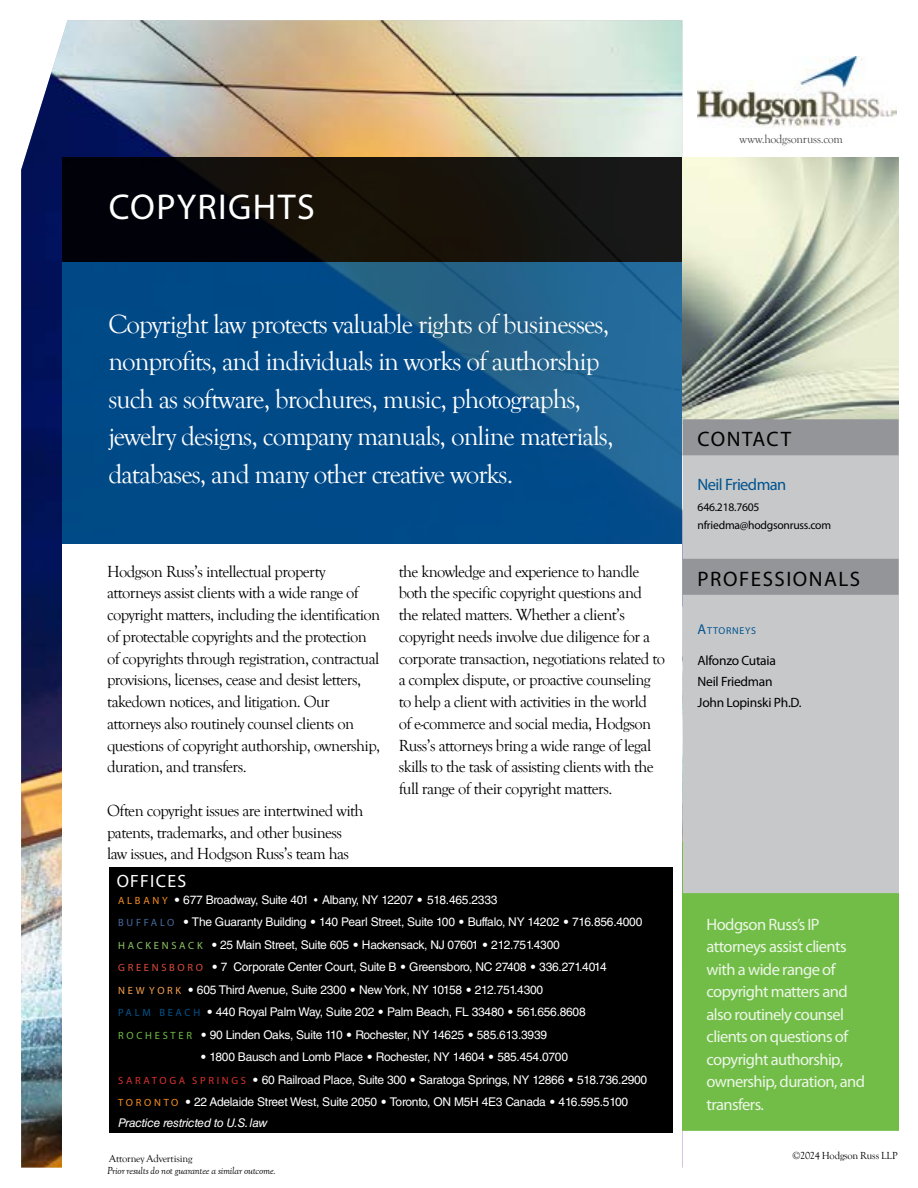
<style>
.page{position:relative;width:918px;height:1188px;background:#fff}
.page>*{position:absolute;margin:0;border:0;box-sizing:border-box;transform-origin:0 0}
.t1{font:36px "Myriad Pro";letter-spacing:.04em;color:#fff}
.t2{font:27px/37.5px "Goudy Old Style T";letter-spacing:-.035em;color:#fff}
.t3{font:21px "Myriad Pro";letter-spacing:.07em;color:#000}
.t4{font:17.85px "Myriad Pro";letter-spacing:.07em;color:#fff}
.t5{font:16.5px/21.8px "Goudy Old Style T";letter-spacing:-.035em;color:#000}
.t6{font:16.5px/22.5px "Myriad Pro";letter-spacing:-.035em;color:#fff}
.t7{font:16.5px "Myriad Pro";letter-spacing:-.035em;color:#00548f}
.t8{font:13.5px/21px "Myriad Pro";letter-spacing:-.02em;color:#000}
.t9{font:12px/22.5px "Helvetica LT Std";letter-spacing:-.02em;color:#fff}
.t10{font:italic 12px "Helvetica LT Std";letter-spacing:-.02em;color:#fff}
.t11{font:12px "Goudy Old Style T";letter-spacing:-.015em;color:#4a4a4d}
.t12{font:11.7px/18px "Myriad Pro";letter-spacing:-.02em;color:#000}
.t13{font:italic 10.5px "Goudy Old Style T";letter-spacing:-.015em;color:#000}
.t14{font:10.5px "Goudy Old Style T";letter-spacing:-.015em;color:#000}
.t15{font:10.05px "Myriad Pro";letter-spacing:.07em;color:#00548f}
.s1{font-family:"Myriad Pro";font-size:10.5px;color:#f78d20}
.s2{font-family:"Goudy Std"}
.s3{font-family:"Goudy Old Style T"}
.s4{font-family:"Myriad Pro";font-size:10.5px;color:#476a9e}
.s5{font-family:"Myriad Pro";font-size:10.5px;color:#8dc664}
.s6{font-family:"Myriad Pro";font-size:10.5px;color:#de4b3b}
.s7{font-family:"Myriad Pro";font-size:10.5px;color:#f9a14b}
.s8{font-family:"Myriad Pro";font-size:10.5px;color:#00548f}
.s9{font-family:"Myriad Pro";font-size:10.5px;color:#6fbc44}
.s10{font-family:"Myriad Pro";font-size:10.5px;color:#db312f}
.s11{font-size:14.25px}
</style>
<div class="page">
<img style="left:21px;top:20px;width:661px;height:1148px">
<svg style="left:63px;top:262px;width:619px;height:282px;background:#09518a"></svg>
<div style="left:63px;top:544px;width:619px;height:644px;background:#fff"></div>
<img style="left:698px;top:56px;width:199px;height:72px">
<img style="left:682px;top:158px;width:216px;height:266px">
<div style="left:683px;top:424px;width:216px;height:469px;background:#c7c8ca"></div>
<div style="left:683px;top:419px;width:216px;height:36px;background:#939598"></div>
<div style="left:683px;top:559px;width:216px;height:36px;background:#939598"></div>
<div style="left:683px;top:893px;width:216px;height:237px;background:#6fbc44"></div>
<div style="left:109px;top:868px;width:563px;height:265px;background:#000"></div>
<h1 class="t1" style="left:109px;top:184px;width:208px">COPYRIGHTS</h1>
<p class="t11" style="left:739px;top:132px;width:105px">www.hodgsonruss.com</p>
<p class="t2" style="left:108px;top:306px;width:507px">Copyright law protects valuable rights of businesses, nonprofits, and individuals in works of authorship such as software, brochures, music, photographs, jewelry designs, company manuals, online materials, databases, and many other creative works.</p>
<p class="t5" style="left:107px;top:561px;width:275px">Hodgson Russ’s intellectual property attorneys assist clients with a wide range of copyright matters, including the identification of protectable copyrights and the protection of copyrights through registration, contractual provisions, licenses, cease and desist letters, takedown notices, and litigation. Our attorneys also routinely counsel clients on questions of copyright authorship, ownership, duration, and transfers.</p>
<p class="t5" style="left:107px;top:800px;width:258px">Often copyright issues are intertwined with patents, trademarks, and other business law issues, and Hodgson Russ’s team has</p>
<p class="t5" style="left:399px;top:561px;width:268px">the knowledge and experience to handle both the specific copyright questions and the related matters. Whether a client’s copyright needs involve due diligence for a corporate transaction, negotiations related to a complex dispute, or proactive counseling to help a client with activities in the world<br>of e-commerce and social media, Hodgson Russ’s attorneys bring a wide range of legal skills to the task of assisting clients with the full range of their copyright matters.</p>
<p class="t4" style="left:117px;top:870px;width:71px">OFFICES</p>
<p class="t9" style="left:118px;top:888px;width:526px"><span class="s1">A L B A N Y</span> <span class="s2">•</span> 677 Broadway, Suite 401 <span class="s3">•</span> Albany, NY 12207 <span class="s2">•</span> 518.465.2333<br><span class="s4">B U F F A L O</span> <span class="s2">•</span> The Guaranty Building <span class="s2">•</span> 140 Pearl Street, Suite 100 <span class="s2">•</span> Buffalo, NY 14202 <span class="s2">•</span> 716.856.4000<br><span class="s5">H A C K E N S A C K</span> <span class="s2">•</span> 25 Main Street, Suite 605 <span class="s2">•</span> Hackensack, NJ 07601 <span class="s2">•</span> 212.751.4300<br><span class="s6">G R E E N S B O R O</span> <span class="s2">•</span> 7 Corporate Center Court, Suite B <span class="s2">•</span> Greensboro, NC 27408 <span class="s2">•</span> 336.271.4014<br><span class="s7">N E W Y O R K</span> <span class="s2">•</span> 605 Third Avenue, Suite 2300 <span class="s2">•</span> New York, NY 10158 <span class="s2">•</span> 212.751.4300<br><span class="s8">P A L M B E A C H</span> <span class="s2">•</span> 440 Royal Palm Way, Suite 202 <span class="s2">•</span> Palm Beach, FL 33480 <span class="s2">•</span> 561.656.8608<br><span class="s9">R O C H E S T E R</span> <span class="s2">•</span> 90 Linden Oaks, Suite 110 <span class="s2">•</span> Rochester, NY 14625 <span class="s2">•</span> 585.613.3939</p>
<p class="t9" style="left:118px;top:1046px;width:531px;text-indent:82px"><span class="s2">•</span> 1800 Bausch and Lomb Place <span class="s2">•</span> Rochester, NY 14604 <span class="s2">•</span> 585.454.0700<br><span class="s10">S A R A T O G A S P R I N G S</span> <span class="s2">•</span> 60 Railroad Place, Suite 300 <span class="s2">•</span> Saratoga Springs, NY 12866 <span class="s2">•</span> 518.736.2900<br><span class="s1">T O R O N T O</span> <span class="s2">•</span> 22 Adelaide Street West, Suite 2050 <span class="s2">•</span> Toronto, ON M5H 4E3 Canada <span class="s2">•</span> 416.595.5100</p>
<p class="t10" style="left:118px;top:1116px;width:151px">Practice restricted to U.S. law</p>
<p class="t14" style="left:109px;top:1153px;width:85px">Attorney Advertising</p>
<p class="t13" style="left:107px;top:1165px;width:170px">Prior results do not guarantee a similar outcome.</p>
<p class="t3" style="left:698px;top:426px;width:95px">CONTACT</p>
<p class="t7" style="left:698px;top:474px;width:90px">Neil Friedman</p>
<p class="t12" style="left:698px;top:498px;width:135px">646.218.7605 nfriedma@hodgsonruss.com</p>
<p class="t3" style="left:698px;top:566px;width:164px">PROFESSIONALS</p>
<p class="t15" style="left:698px;top:624px;width:60px"><span class="s11">A</span>TTORNEYS</p>
<p class="t8" style="left:698px;top:650px;width:105px">Alfonzo Cutaia<br>Neil Friedman<br>John Lopinski Ph.D.</p>
<p class="t6" style="left:707px;top:913px;width:160px">Hodgson Russ’s IP attorneys assist clients with a wide range of copyright matters and also routinely counsel clients on questions of copyright authorship, ownership, duration, and transfers.</p>
<p class="t14" style="left:793px;top:1150px;width:107px">©2024 Hodgson Russ LLP</p>
</div>
